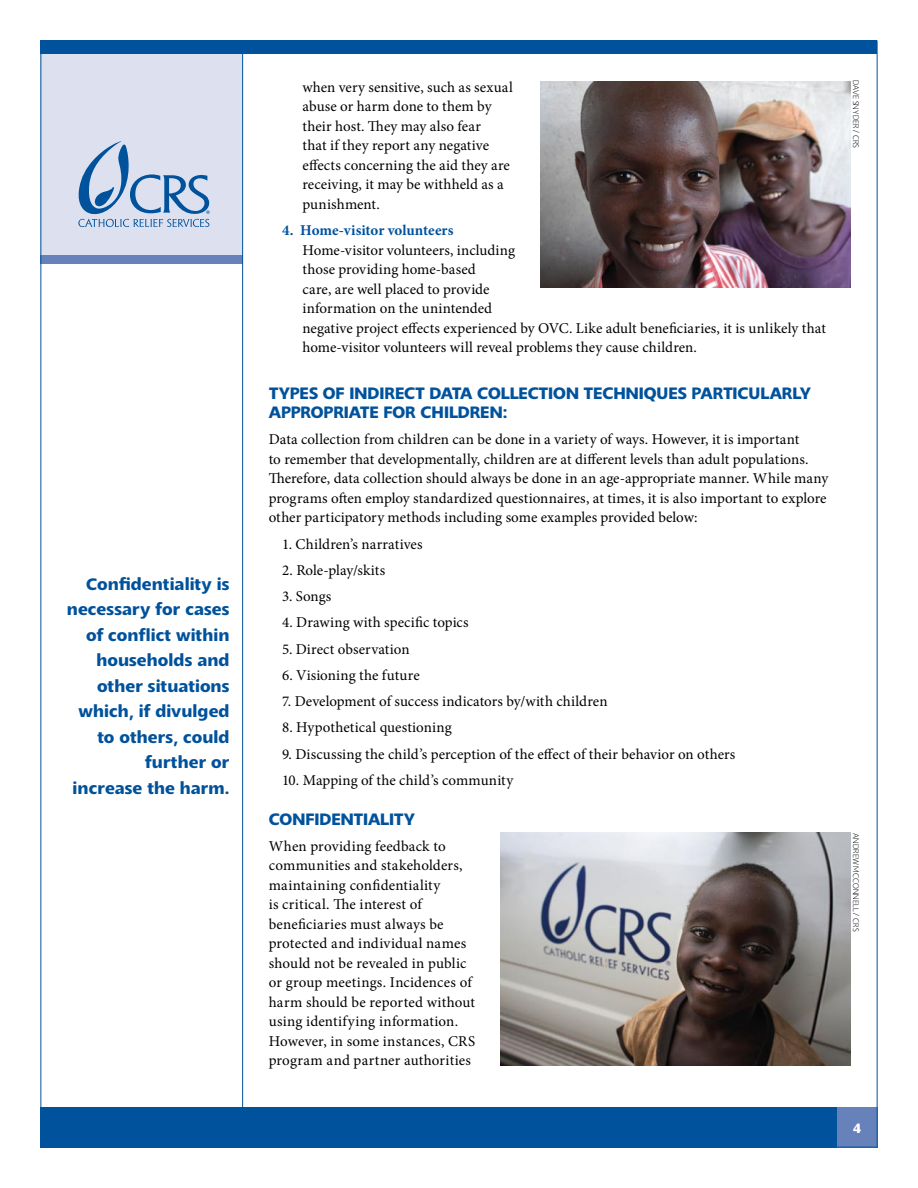
<style>
.page{position:relative;width:918px;height:1188px;background:#fff}
.page>*{position:absolute;margin:0;border:0;box-sizing:border-box;transform-origin:0 0}
.t1{font:700 18px/25.5px "Slippy";letter-spacing:.005em;color:#00529c;text-align:right}
.t2{font:15px/19.5px "Minion Pro";letter-spacing:.005em;color:#000}
.t3{font:700 15px "Minion Pro";letter-spacing:-.005em;color:#00529c}
.t4{font:700 15px "Slippy";color:#fff}
.t5{font:300 9px "Slippy";letter-spacing:.015em;color:#000}
</style>
<div class="page">
<div style="left:40px;top:54px;width:203px;height:207px;background:#dce0ef"></div>
<div style="left:40px;top:1107px;width:838px;height:41px;background:#00529c"></div>
<div style="left:40px;top:40px;width:838px;height:14px;background:#00529c"></div>
<div style="left:837px;top:1107px;width:41px;height:41px;background:#6781ba"></div>
<hr style="left:877px;top:40px;width:1px;height:1108px;background:#00529c">
<hr style="left:40px;top:1147px;width:838px;height:1px;background:#00529c">
<svg style="left:78px;top:141px;width:132px;height:86px"></svg>
<div style="left:40px;top:255px;width:203px;height:9px;background:#6781ba"></div>
<hr style="left:40px;top:40px;width:1px;height:1108px;background:#00529c">
<hr style="left:242px;top:52px;width:1px;height:1055px;background:#00529c">
<img style="left:501px;top:832px;width:349px;height:234px">
<img style="left:541px;top:81px;width:309px;height:206px">
<p class="t1" style="left:67px;top:572px;width:164px">Confidentiality is necessary for cases of conflict within households and other situations which, if divulged to others, could further or<br>increase the harm.</p>
<p class="t2" style="left:303px;top:77px;width:212px">when very sensitive, such as sexual abuse or harm done to them by their host. They may also fear<br>that if they report any negative effects concerning the aid they are receiving, it may be withheld as a punishment.</p>
<p class="t3" style="left:282px;top:220px;width:173px">4. Home-visitor volunteers</p>
<p class="t2" style="left:303px;top:240px;width:525px">Home-visitor volunteers, including<br>those providing home-based<br>care, are well placed to provide<br>information on the unintended<br>negative project effects experienced by OVC. Like adult beneficiaries, it is unlikely that home-visitor volunteers will reveal problems they cause children.</p>
<p class="t1" style="left:269px;top:381px;width:345px">Types of Indi rect Data Collection Techni</p>
<p class="t1" style="left:644px;top:381px;width:169px">ques Particularly</p>
<p class="t1" style="left:269px;top:400px;width:240px">Appropriate for Chi ldren:</p>
<p class="t2" style="left:269px;top:430px;width:561px">Data collection from children can be done in a variety of ways. However, it is important<br>to remember that developmentally, children are at different levels than adult populations.<br>Therefore, data collection should always be done in an age-appropriate manner. While many programs often employ standardized questionnaires, at times, it is also important to explore other participatory methods including some examples provided below:</p>
<p class="t2" style="left:282px;top:534px;width:142px">1. Children’s narratives</p>
<p class="t2" style="left:282px;top:560px;width:105px">2. Role-play/skits</p>
<p class="t2" style="left:282px;top:587px;width:51px">3. Songs</p>
<p class="t2" style="left:282px;top:613px;width:188px">4. Drawing with specific topics</p>
<p class="t2" style="left:282px;top:639px;width:129px">5. Direct observation</p>
<p class="t2" style="left:282px;top:665px;width:139px">6. Visioning the future</p>
<p class="t2" style="left:282px;top:692px;width:327px">7. Development of success indicators by/with children</p>
<p class="t2" style="left:282px;top:718px;width:171px">8. Hypothetical questioning</p>
<p class="t2" style="left:282px;top:744px;width:455px">9. Discussing the child’s perception of the effect of their behavior on others</p>
<p class="t2" style="left:282px;top:770px;width:233px">10. Mapping of the child’s community</p>
<p class="t1" style="left:269px;top:807px;width:148px">Confidentiality</p>
<p class="t2" style="left:269px;top:836px;width:208px">When providing feedback to communities and stakeholders, maintaining confidentiality<br>is critical. The interest of beneficiaries must always be protected and individual names should not be revealed in public or group meetings. Incidences of harm should be reported without using identifying information.<br>However, in some instances, CRS program and partner authorities</p>
<p class="t5" style="left:861px;top:80px;width:70px;rotate:90deg">DAVE SNYDER / CRS</p>
<p class="t5" style="left:861px;top:833px;width:100px;rotate:90deg">ANDREW MCCONNELL / CRS</p>
<p class="t4" style="left:853px;top:1120px;width:9px">4</p>
</div>
